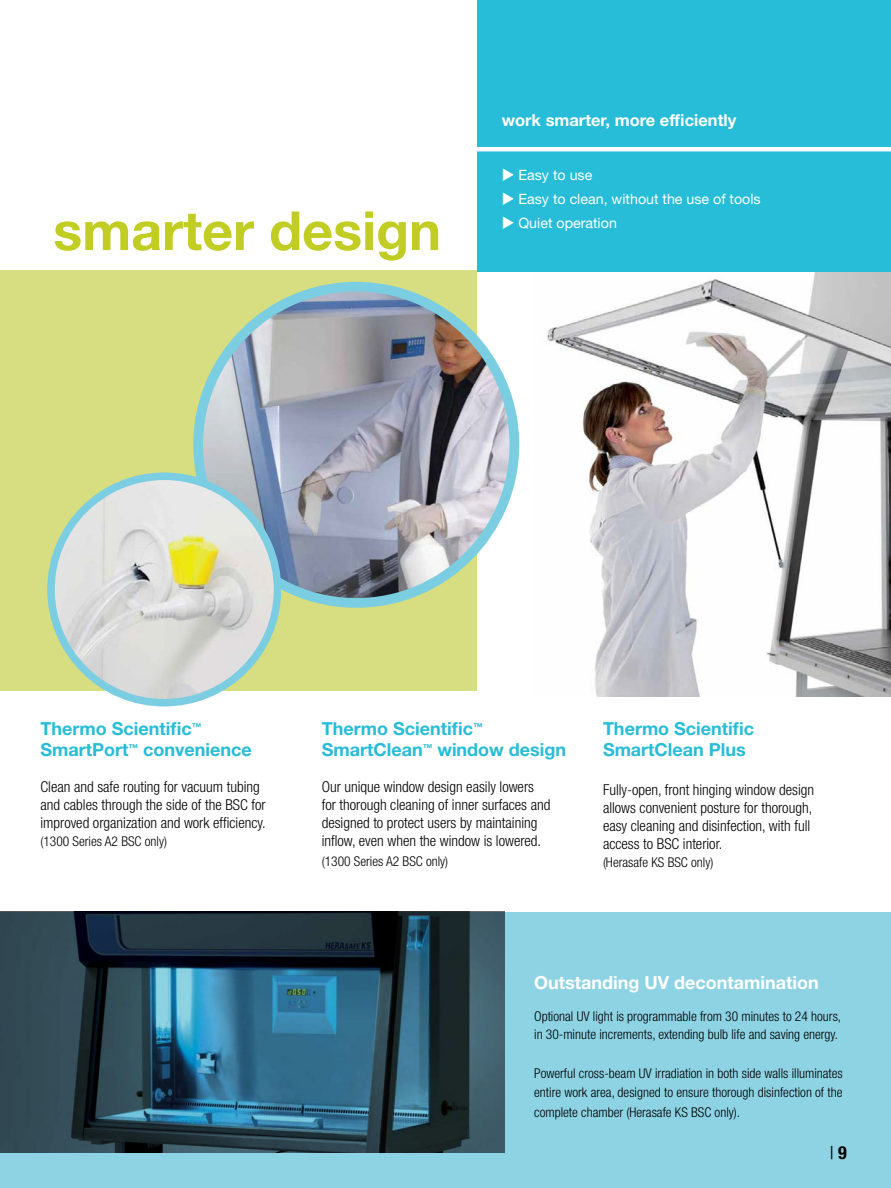
<style>
.page{position:relative;width:891px;height:1188px;background:#fff}
.page>*{position:absolute;margin:0;border:0;box-sizing:border-box;transform-origin:0 0}
.t1{font:700 54px "Helvetica Neue LT Std";color:#c2cd23}
.t2{font:700 18px/21px "Helvetica Neue LT Std";color:#27bcd7}
.t3{font:700 18px "Helvetica Neue LT Std";color:#fff}
.t4{font:condensed 18px "Helvetica Neue LT Std";color:#000}
.t5{font:700 condensed 18px "Helvetica Neue LT Std";color:#000}
.t6{font:700 16.5px "Helvetica Neue LT Std";color:#fff}
.t7{font:300 condensed 15px/18px "Helvetica Neue LT Std";color:#000}
.t8{font:14.25px "Helvetica Neue LT Std";color:#fff}
.t9{font:300 condensed 13.5px/19.5px "Helvetica Neue LT Std";color:#000}
.s1{font-weight:700}
</style>
<div class="page">
<div style="left:0;top:271px;width:891px;height:420px;background:#d7dd81"></div>
<div style="left:477px;top:267px;width:414px;height:433px;background:#fff"></div>
<img style="left:547px;top:272px;width:344px;height:425px">
<div style="left:0;top:912px;width:891px;height:276px;background:#8ed3e4"></div>
<img style="left:0;top:912px;width:505px;height:240px">
<div style="left:477px;top:0;width:414px;height:271px;background:#27bcd7"></div>
<hr style="left:477px;top:147px;width:414px;height:4px;background:#fff">
<img style="left:198px;top:287px;width:316px;height:316px;border-radius:158px">
<div style="left:193px;top:282px;width:326px;height:326px;border:10px solid #7bcde1;border-radius:50%"></div>
<img style="left:51px;top:478px;width:227px;height:223px">
<div style="left:47px;top:472px;width:234px;height:234px;border:8px solid #7bcde1;border-radius:50%"></div>
<h1 class="t1" style="left:53px;top:197px;width:389px">smarter design</h1>
<p class="t6" style="left:502px;top:110px;width:236px">work smarter, more efficiently</p>
<p class="t8" style="left:502px;top:167px;width:92px">◆ Easy to use</p>
<p class="t8" style="left:502px;top:191px;width:261px">◆ Easy to clean, without the use of tools</p>
<p class="t8" style="left:502px;top:215px;width:117px">◆ Quiet operation</p>
<p class="t2" style="left:40px;top:718px;width:213px">Thermo Scientific<sup>™<br></sup>SmartPort<sup>™</sup> convenience</p>
<p class="t7" style="left:40px;top:778px;width:227px">Clean and safe routing for vacuum tubing and cables through the side of the BSC for improved organization and work efficiency.</p>
<p class="t9" style="left:40px;top:832px;width:128px">(1300 Series A2 BSC only)</p>
<p class="t2" style="left:322px;top:718px;width:246px">Thermo Scientific<sup>™<br></sup>SmartClean<sup>™</sup> window design</p>
<p class="t7" style="left:322px;top:778px;width:230px">Our unique window design easily lowers for thorough cleaning of inner surfaces and designed to protect users by maintaining inflow, even when the window is lowered.</p>
<p class="t9" style="left:322px;top:851px;width:128px">(1300 Series A2 BSC only)</p>
<p class="t2" style="left:603px;top:718px;width:153px">Thermo Scientific<br>SmartClean Plus</p>
<p class="t7" style="left:603px;top:781px;width:213px">Fully-open, front hinging window design allows convenient posture for thorough, easy cleaning and disinfection, with full access to BSC interior.</p>
<p class="t9" style="left:603px;top:853px;width:112px">(Herasafe KS BSC only)</p>
<p class="t3" style="left:534px;top:972px;width:286px">Outstanding UV decontamination</p>
<p class="t9" style="left:534px;top:1007px;width:308px;line-height:18px">Optional UV light is programmable from 30 minutes to 24 hours, in 30-minute increments, extending bulb life and saving energy.</p>
<p class="t9" style="left:534px;top:1063px;width:310px;text-align:justify">Powerful cross-beam UV irradiation in both side walls illuminates entire work area, designed to ensure thorough disinfection of the complete chamber (Herasafe KS BSC only).</p>
<p class="t4" style="left:830px;top:1142px;width:18px">| <span class="s1">9</span></p>
<p class="t5" style="left:838px;top:1142px;width:10px">6</p>
</div>
